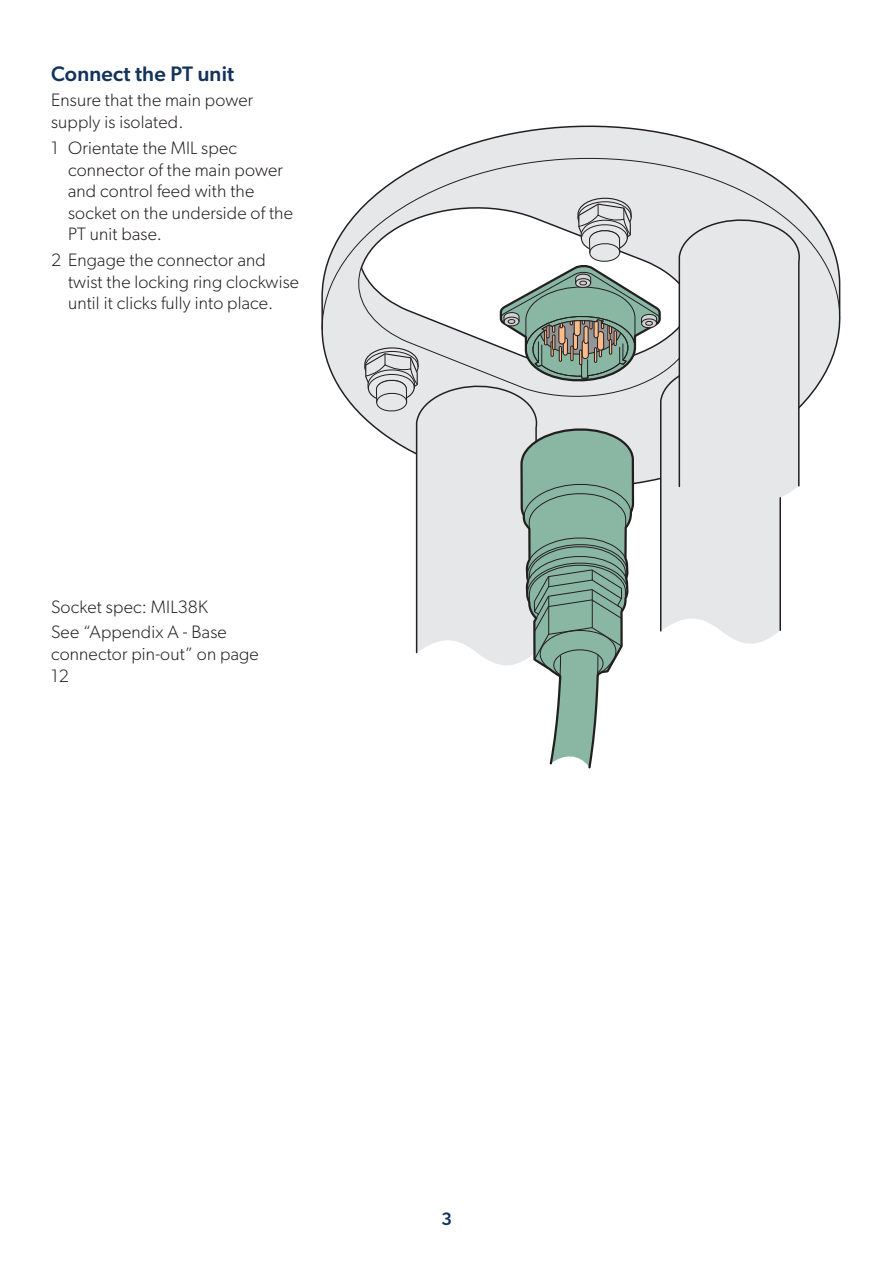
<style>
.page{position:relative;width:893px;height:1263px;background:#fff}
.page>*{position:absolute;margin:0;border:0;box-sizing:border-box;transform-origin:0 0}
.Head_2{font:500 21px "Gibson";letter-spacing:.01em;color:#14335b}
.Body{font:300 18px/21.6px "Gibson";letter-spacing:.01em;color:#231f20}
.t1{font:500 18px "Gibson";color:#14335b}
</style>
<div class="page">
<svg style="left:321px;top:125px;width:520px;height:294px"></svg>
<svg style="left:322px;top:140px;width:518px;height:190px"></svg>
<svg style="left:364px;top:195px;width:437px;height:574px"></svg>
<p class="Head_2" style="left:51px;top:61px;width:185px">Connect the PT unit</p>
<p class="Body" style="left:51px;top:89px;width:204px">Ensure that the main power supply is isolated.</p>
<p class="Body" style="left:68px;top:137px;width:226px;text-indent:-17px">1 Orientate the MIL spec connector of the main power and control feed with the socket on the underside of the<br>PT unit base.</p>
<p class="Body" style="left:68px;top:249px;width:233px;text-indent:-17px">2 Engage the connector and twist the locking ring clockwise until it clicks fully into place.</p>
<p class="Body" style="left:51px;top:595px;width:158px">Socket spec: MIL38K</p>
<p class="Body" style="left:51px;top:621px;width:209px">See “Appendix A - Base connector pin-out” on page<br>12</p>
<p class="t1" style="left:441px;top:1208px;width:12px">3</p>
</div>
